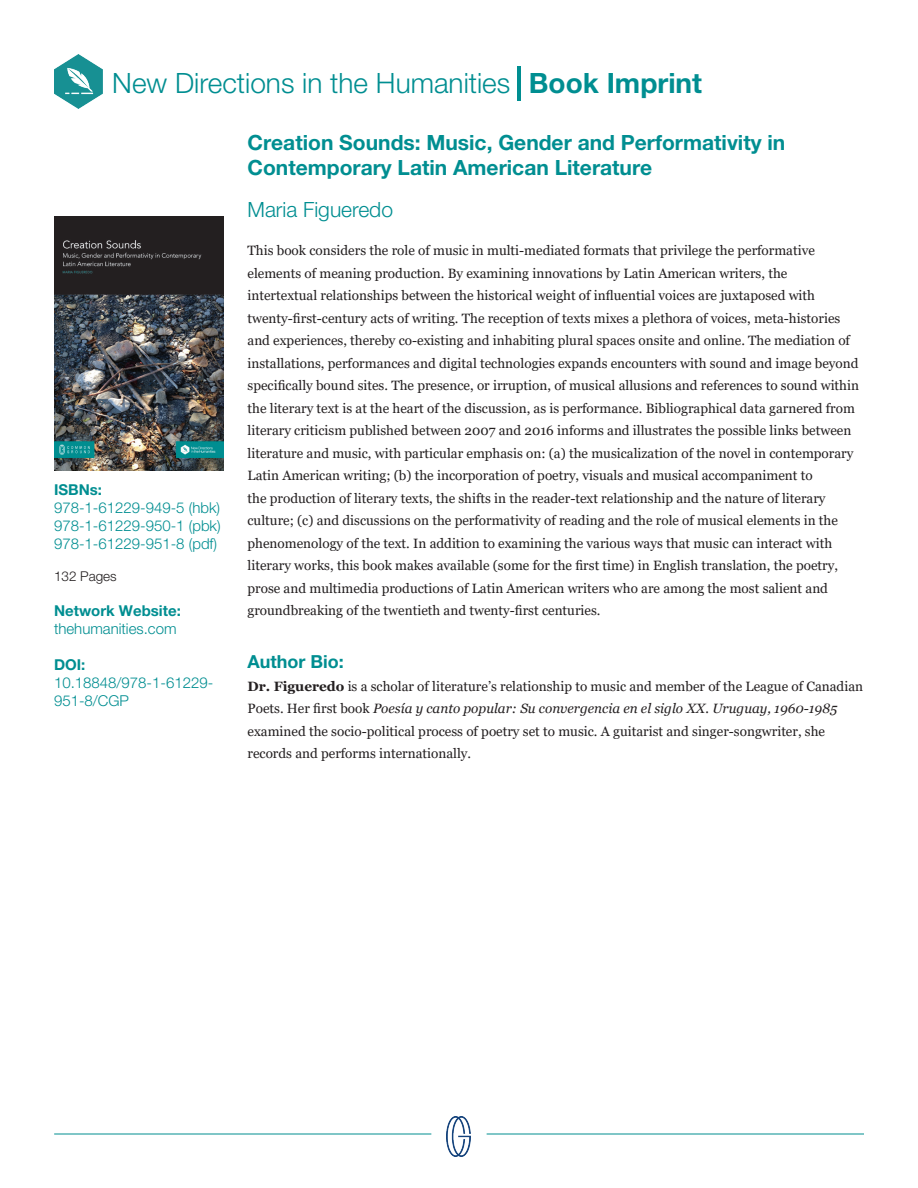
<style>
.page{position:relative;width:918px;height:1188px;background:#fff}
.page>*{position:absolute;margin:0;border:0;box-sizing:border-box;transform-origin:0 0}
.t1{font:300 28.05px "Helvetica Neue LT Pro";color:#008e91}
.t2{font:700 28.05px "Helvetica Neue LT Pro";color:#008e91}
.t3{font:700 21px/25.2px "Helvetica Neue LT Pro";color:#008e91}
.t4{font:300 21px "Helvetica Neue LT Pro";color:#008e91}
.t5{font:700 18px "Helvetica Neue LT Pro";color:#008e91}
.t6{font:300 15px/18px "Helvetica Neue LT Pro";color:#008e91;text-align:justify}
.t7{font:700 15px "Helvetica Neue LT Pro";color:#008e91}
.t8{font:13.5px/22.5px "Georgia";color:#231f20}
.t9{font:300 13.5px "Helvetica Neue LT Pro";color:#231f20}
.s1{font-weight:700}
.s2{font-style:italic}
</style>
<div class="page">
<img style="left:54px;top:216px;width:170px;height:255px">
<img style="left:54px;top:54px;width:49px;height:55px">
<hr style="left:517px;top:66px;width:3px;height:34px;background:#008e91">
<hr style="left:487px;top:1134px;width:377px;height:1px;background:#008e91">
<hr style="left:54px;top:1134px;width:377px;height:1px;background:#008e91">
<img style="left:447px;top:1116px;width:23px;height:40px">
<h1 class="t2" style="left:529px;top:65px;width:175px">Book Imprint</h1>
<h2 class="t3" style="left:248px;top:129px;width:539px">Creation Sounds: Music, Gender and Performativity in<br>Contemporary Latin American Literature</h2>
<h2 class="t4" style="left:248px;top:196px;width:147px">Maria Figueredo</h2>
<p class="t8" style="left:248px;top:240px;width:613px">This book considers the role of music in multi-mediated formats that privilege the performative elements of meaning production. By examining innovations by Latin American writers, the intertextual relationships between the historical weight of influential voices are juxtaposed with twenty-first-century acts of writing. The reception of texts mixes a plethora of voices, meta-histories and experiences, thereby co-existing and inhabiting plural spaces onsite and online. The mediation of installations, performances and digital technologies expands encounters with sound and image beyond specifically bound sites. The presence, or irruption, of musical allusions and references to sound within the literary text is at the heart of the discussion, as is performance. Bibliographical data garnered from literary criticism published between 2007 and 2016 informs and illustrates the possible links between literature and music, with particular emphasis on: (a) the musicalization of the novel in contemporary Latin American writing; (b) the incorporation of poetry, visuals and musical accompaniment to<br>the production of literary texts, the shifts in the reader-text relationship and the nature of literary culture; (c) and discussions on the performativity of reading and the role of musical elements in the phenomenology of the text. In addition to examining the various ways that music can interact with literary works, this book makes available (some for the first time) in English translation, the poetry, prose and multimedia productions of Latin American writers who are among the most salient and groundbreaking of the twentieth and twenty-first centuries.</p>
<h3 class="t5" style="left:248px;top:651px;width:98px">Author Bio:</h3>
<p class="t8" style="left:248px;top:675px;width:617px"><span class="s1">Dr. Figueredo</span> is a scholar of literature’s relationship to music and member of the League of Canadian Poets. Her first book <span class="s2">Poesía y canto popular: Su convergencia en el siglo XX. Uruguay, 1960-1985 </span>examined the socio-political process of poetry set to music. A guitarist and singer-songwriter, she records and performs internationally.</p>
<h1 class="t1" style="left:112px;top:66px;width:400px">New Directions in the Humanities</h1>
<p class="t7" style="left:54px;top:480px;width:50px">ISBNs:</p>
<p class="t6" style="left:54px;top:498px;width:168px">978-1-61229-949-5 (hbk)<br>978-1-61229-950-1 (pbk)<br>978-1-61229-951-8 (pdf)</p>
<p class="t9" style="left:54px;top:568px;width:64px">132 Pages</p>
<p class="t7" style="left:54px;top:601px;width:128px">Network Website:</p>
<p class="t6" style="left:54px;top:619px;width:124px">thehumanities.com</p>
<p class="t7" style="left:54px;top:655px;width:33px">DOI:</p>
<p class="t6" style="left:54px;top:673px;width:161px">10.18848/978-1-61229-<br>951-8/CGP</p>
</div>
